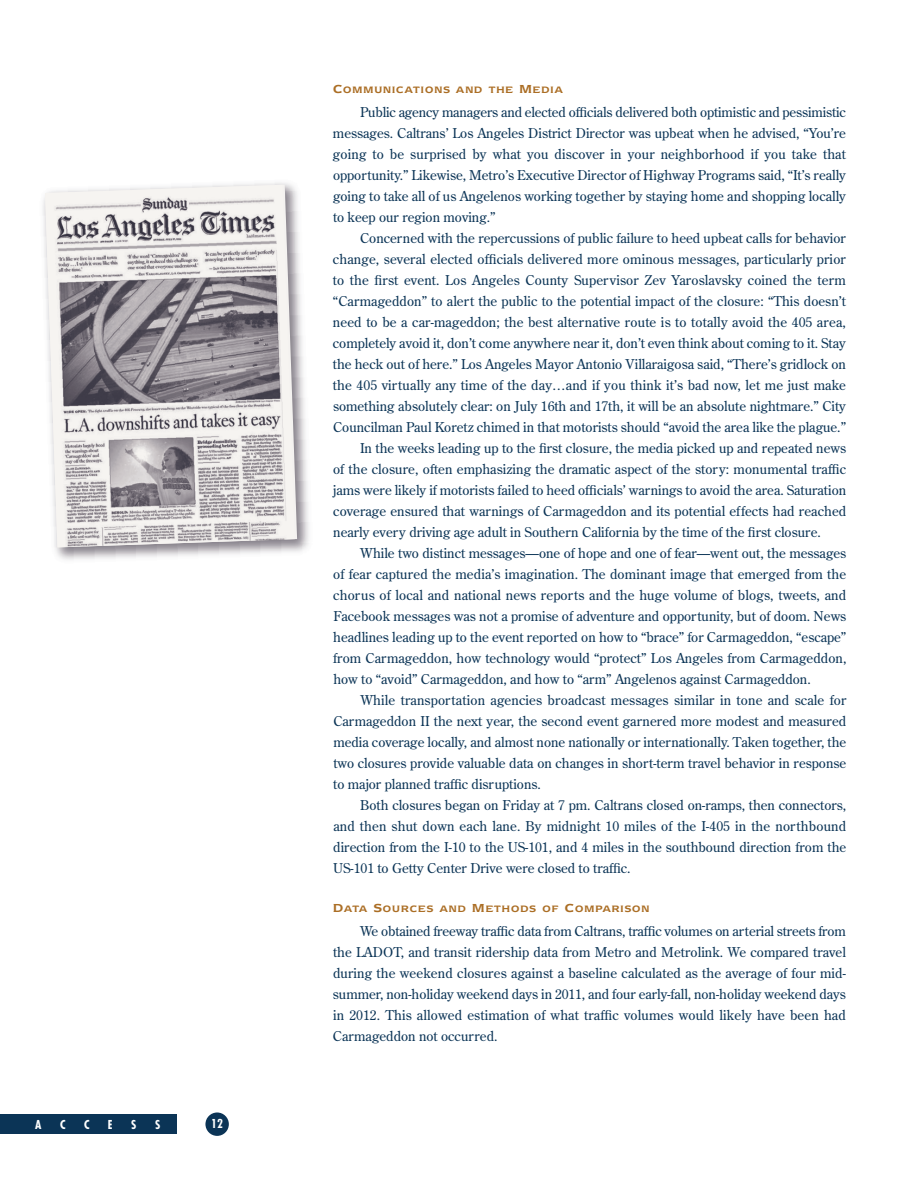
<style>
.page{position:relative;width:918px;height:1188px;background:#fff}
.page>*{position:absolute;margin:0;border:0;box-sizing:border-box;transform-origin:0 0}
.t1{font:13.5px/21px "Century Old Style";color:#0b3456;text-align:justify}
.t2{font:700 condensed 12px "Futura";color:#fff}
.t3{font:600 10.8px "Newtext IT Cby BT";letter-spacing:.095em;color:#ab6e25}
.s1{font-size:13.5px}
</style>
<div class="page">
<div style="left:205px;top:1113px;width:24px;height:23px;background:#0b3456;border-radius:50%"></div>
<div style="left:0;top:1114px;width:177px;height:20px;background:#0b3456"></div>
<img style="left:43px;top:182px;width:266px;height:378px">
<img style="left:45px;top:185px;width:250px;height:362px">
<p class="t2" style="left:35px;top:1119px;width:8px">A</p>
<p class="t2" style="left:60px;top:1119px;width:7px">C</p>
<p class="t2" style="left:84px;top:1119px;width:7px">C</p>
<p class="t2" style="left:108px;top:1119px;width:6px">E</p>
<p class="t2" style="left:131px;top:1119px;width:7px">S</p>
<p class="t2" style="left:155px;top:1119px;width:7px">S</p>
<p class="t2" style="left:211px;top:1118px;width:13px">12</p>
<p class="t3" style="left:333px;top:83px;width:231px"><span class="s1">C</span>OMMUNICATIONS AND THE <span class="s1">M</span>EDIA</p>
<p class="t1" style="left:333px;top:102px;width:515px;text-indent:27px">Public agency managers and elected officials delivered both optimistic and pessimistic messages. Caltrans’ Los Angeles District Director was upbeat when he advised, “You’re going to be surprised by what you discover in your neighborhood if you take that opportunity.” Likewise, Metro’s Executive Director of Highway Programs said, “It’s really going to take all of us Angelenos working together by staying home and shopping locally to keep our region moving.”</p>
<p class="t1" style="left:360px;top:228px;width:487px">Concerned with the repercussions of public failure to heed upbeat calls for behavior</p>
<p class="t1" style="left:333px;top:249px;width:514px">change, several elected officials delivered more ominous messages, particularly prior</p>
<p class="t1" style="left:333px;top:270px;width:515px">to the first event. Los Angeles County Supervisor Zev Yaroslavsky coined the term</p>
<p class="t1" style="left:333px;top:291px;width:515px">“Carmageddon” to alert the public to the potential impact of the closure: “This doesn’t</p>
<p class="t1" style="left:333px;top:312px;width:514px">need to be a car-mageddon; the best alternative route is to totally avoid the 405 area,</p>
<p class="t1" style="left:333px;top:333px;width:515px">completely avoid it, don’t come anywhere near it, don’t even think about coming to it. Stay</p>
<p class="t1" style="left:333px;top:354px;width:515px">the heck out of here.” Los Angeles Mayor Antonio Villaraigosa said, “There’s gridlock on</p>
<p class="t1" style="left:333px;top:375px;width:515px">the 405 virtually any time of the day…and if you think it’s bad now, let me just make</p>
<p class="t1" style="left:333px;top:396px;width:515px">something absolutely clear: on July 16th and 17th, it will be an absolute nightmare.” City</p>
<p class="t1" style="left:333px;top:417px;width:514px">Councilman Paul Koretz chimed in that motorists should “avoid the area like the plague.”</p>
<p class="t1" style="left:360px;top:438px;width:488px">In the weeks leading up to the first closure, the media picked up and repeated news</p>
<p class="t1" style="left:333px;top:459px;width:515px">of the closure, often emphasizing the dramatic aspect of the story: monumental traffic</p>
<p class="t1" style="left:333px;top:480px;width:515px">jams were likely if motorists failed to heed officials’ warnings to avoid the area. Saturation</p>
<p class="t1" style="left:333px;top:501px;width:515px">coverage ensured that warnings of Carmageddon and its potential effects had reached</p>
<p class="t1" style="left:333px;top:522px;width:489px">nearly every driving age adult in Southern California by the time of the first closure.</p>
<p class="t1" style="left:360px;top:543px;width:488px">While two distinct messages—one of hope and one of fear—went out, the messages</p>
<p class="t1" style="left:333px;top:564px;width:515px">of fear captured the media’s imagination. The dominant image that emerged from the</p>
<p class="t1" style="left:333px;top:585px;width:515px">chorus of local and national news reports and the huge volume of blogs, tweets, and</p>
<p class="t1" style="left:333px;top:606px;width:514px">Facebook messages was not a promise of adventure and opportunity, but of doom. News</p>
<p class="t1" style="left:333px;top:627px;width:515px">headlines leading up to the event reported on how to “brace” for Carmageddon, “escape”</p>
<p class="t1" style="left:333px;top:648px;width:515px">from Carmageddon, how technology would “protect” Los Angeles from Carmageddon,</p>
<p class="t1" style="left:333px;top:669px;width:479px">how to “avoid” Carmageddon, and how to “arm” Angelenos against Carmageddon.</p>
<p class="t1" style="left:360px;top:690px;width:487px">While transportation agencies broadcast messages similar in tone and scale for</p>
<p class="t1" style="left:333px;top:711px;width:515px">Carmageddon II the next year, the second event garnered more modest and measured</p>
<p class="t1" style="left:333px;top:732px;width:514px">media coverage locally, and almost none nationally or internationally. Taken together, the</p>
<p class="t1" style="left:333px;top:753px;width:514px">two closures provide valuable data on changes in short-term travel behavior in response</p>
<p class="t1" style="left:333px;top:774px;width:209px">to major planned traffic disruptions.</p>
<p class="t1" style="left:360px;top:795px;width:488px">Both closures began on Friday at 7 pm. Caltrans closed on-ramps, then connectors,</p>
<p class="t1" style="left:333px;top:816px;width:515px">and then shut down each lane. By midnight 10 miles of the I-405 in the northbound</p>
<p class="t1" style="left:333px;top:837px;width:514px">direction from the I-10 to the US-101, and 4 miles in the southbound direction from the</p>
<p class="t1" style="left:333px;top:858px;width:299px">US-101 to Getty Center Drive were closed to traffic.</p>
<p class="t3" style="left:333px;top:902px;width:318px"><span class="s1">D</span>ATA <span class="s1">S</span>OURCES AND <span class="s1">M</span>ETHODS OF <span class="s1">C</span>OMPARISON</p>
<p class="t1" style="left:333px;top:921px;width:515px;text-indent:27px">We obtained freeway traffic data from Caltrans, traffic volumes on arterial streets from the LADOT, and transit ridership data from Metro and Metrolink. We compared travel during the weekend closures against a baseline calculated as the average of four mid&shy;summer, non-holiday weekend days in 2011, and four early-fall, non-holiday weekend days in 2012. This allowed estimation of what traffic volumes would likely have been had Carmageddon not occurred.</p>
</div>
